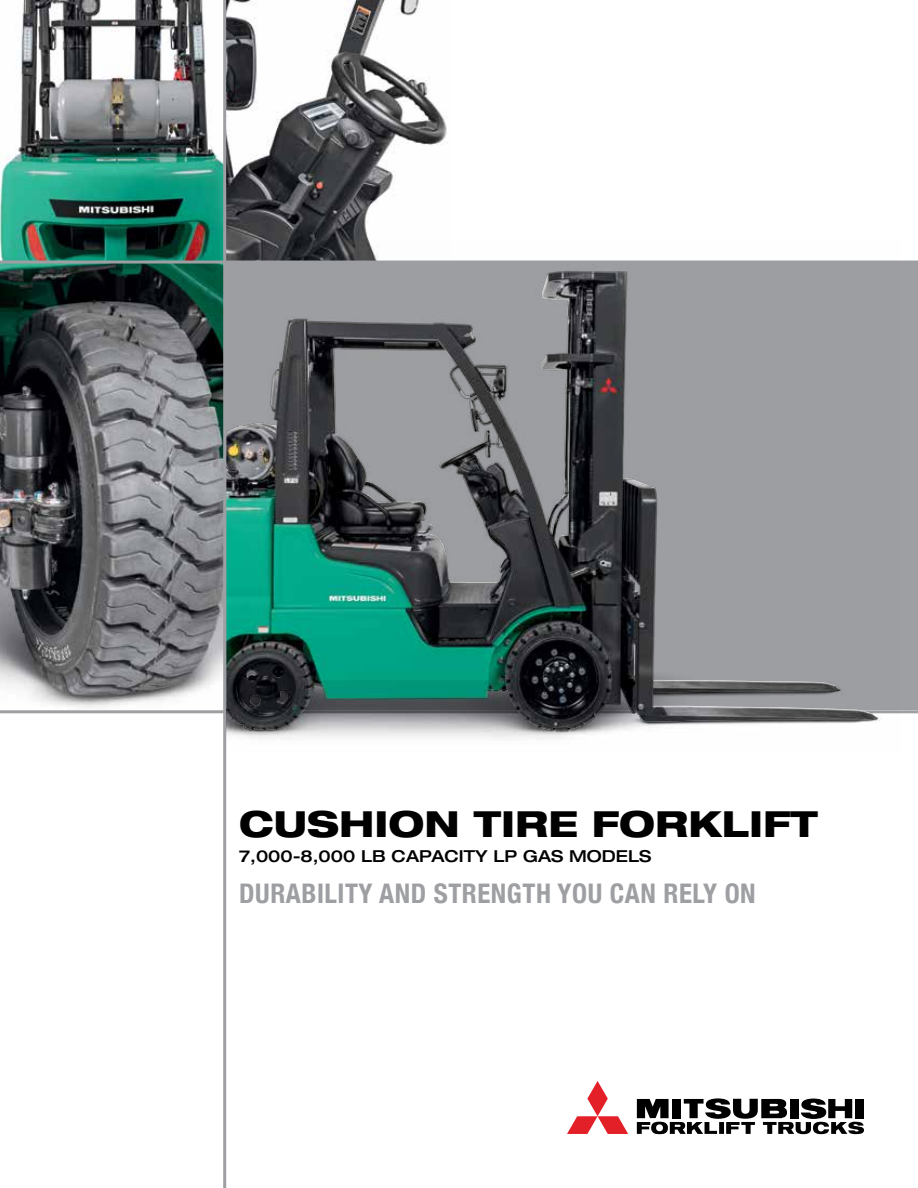
<style>
.page{position:relative;width:918px;height:1188px;background:#fff}
.page>*{position:absolute;margin:0;border:0;box-sizing:border-box;transform-origin:0 0}
.t1{font:800 expanded 36px "Helvetica Neue";color:#000}
.t2{font:700 condensed 27px "Helvetica Neue";letter-spacing:.02em;color:#9d9fa2}
.t3{font:500 expanded 16.5px "Helvetica Neue";color:#000}
</style>
<div class="page">
<svg style="left:226px;top:264px;width:692px;height:446px;background:#687e7d"></svg>
<img style="left:226px;top:0;width:221px;height:239px">
<img style="left:0;top:0;width:223px;height:261px">
<img style="left:0;top:264px;width:223px;height:444px">
<hr style="left:0;top:261px;width:918px;height:3px;background:#9d9fa2">
<hr style="left:0;top:710px;width:918px;height:3px;background:#9d9fa2">
<hr style="left:223px;top:0;width:3px;height:1188px;background:#9d9fa2">
<svg style="left:567px;top:1081px;width:61px;height:53px"></svg>
<svg style="left:637px;top:1098px;width:227px;height:36px"></svg>
<img style="left:226px;top:239px;width:343px;height:286px">
<h1 class="t1" style="left:239px;top:801px;width:580px">CUSHION TIRE FORKLIFT</h1>
<p class="t3" style="left:239px;top:846px;width:414px">7,000-8,000 LB CAPACITY LP GAS MODELS</p>
<p class="t2" style="left:239px;top:871px;width:518px">DURABILITY AND STRENGTH YOU CAN RELY ON</p>
</div>
